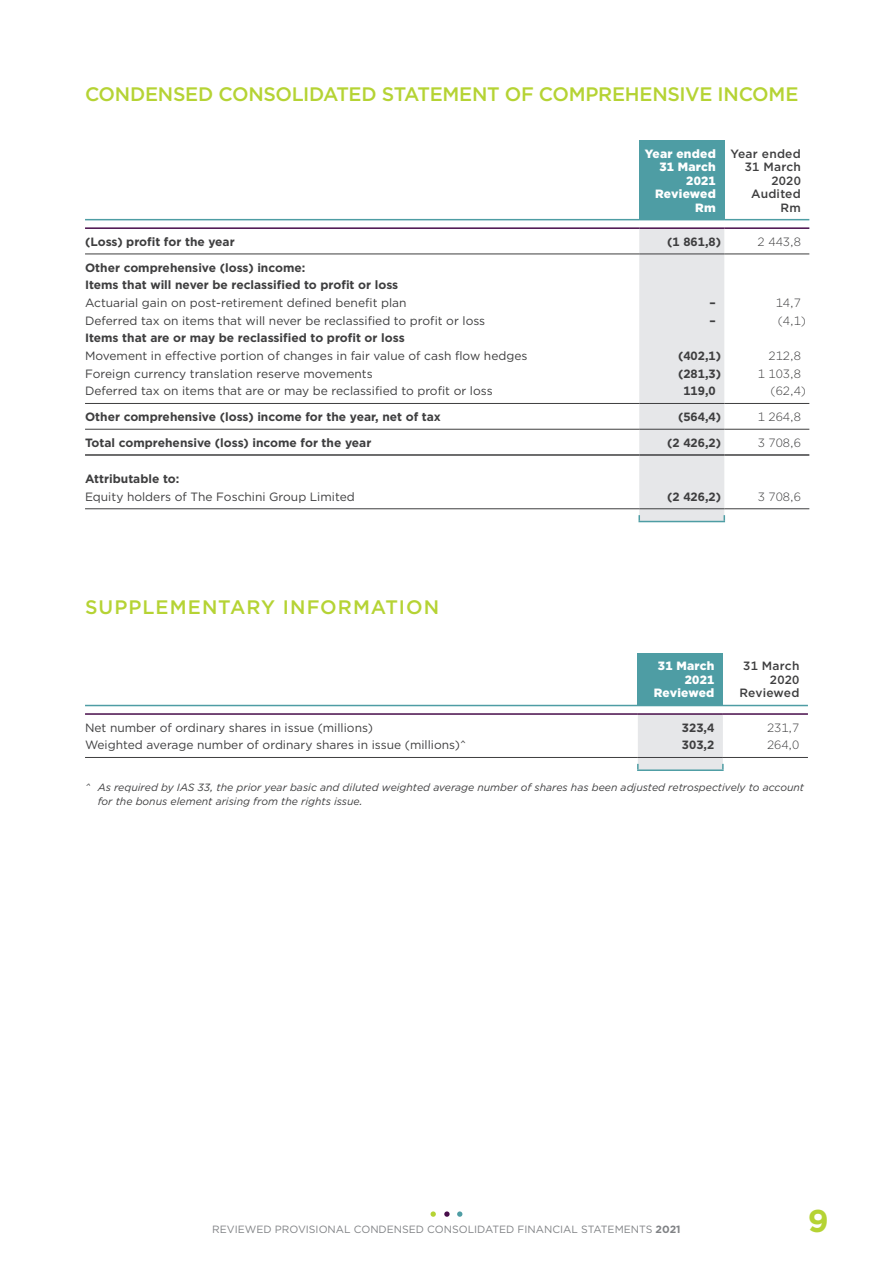
<style>
.page{position:relative;width:893px;height:1263px;background:#fff}
.page>*{position:absolute;margin:0;border:0;box-sizing:border-box;transform-origin:0 0}
.t1{font:700 31.5px "Gotham";color:#b5d334}
.t2{font:500 19.5px "Gotham";letter-spacing:-.015em;color:#b5d334}
.t3{font:500 19.5px "Gotham";letter-spacing:.05em;color:#b5d334}
.t4{font:12px "Gotham";color:#3e3e3f}
.t5{font:700 12px/17.7px "Gotham";color:#3e3e3f}
.t6{font:300 12px "Gotham";color:#3e3e3f}
.t7{font:900 12px/13.5px "Gotham";letter-spacing:.02em;color:#fff;text-align:right}
.t8{font:500 12px/13.5px "Gotham";letter-spacing:.02em;color:#3e3e3f;text-align:right}
.t9{font:italic 10.5px/13.5px "Gotham";color:#3e3e3f}
.t10{font:10.5px "Gotham";color:#808285}
.s1{font-weight:700}
</style>
<div class="page">
<svg style="left:457px;top:1211px;width:5px;height:6px"></svg>
<svg style="left:444px;top:1211px;width:6px;height:6px"></svg>
<svg style="left:431px;top:1211px;width:5px;height:6px"></svg>
<div style="left:639px;top:140px;width:85px;height:80px;background:#4e9da4"></div>
<hr style="left:85px;top:227px;width:554px;height:2px;background:#480d4a">
<hr style="left:639px;top:227px;width:85px;height:2px;background:#480d4a">
<hr style="left:724px;top:227px;width:85px;height:2px;background:#480d4a">
<hr style="left:85px;top:219px;width:554px;height:1px;background:#4e9da4">
<hr style="left:724px;top:219px;width:85px;height:1px;background:#4e9da4">
<hr style="left:85px;top:403px;width:554px;height:1px;background:#3e3e3f">
<hr style="left:724px;top:403px;width:85px;height:1px;background:#3e3e3f">
<hr style="left:85px;top:429px;width:554px;height:1px;background:#3e3e3f">
<hr style="left:724px;top:429px;width:85px;height:1px;background:#3e3e3f">
<hr style="left:85px;top:454px;width:554px;height:2px;background:#3e3e3f">
<hr style="left:724px;top:454px;width:85px;height:2px;background:#3e3e3f">
<hr style="left:85px;top:508px;width:554px;height:1px;background:#3e3e3f">
<hr style="left:724px;top:508px;width:85px;height:1px;background:#3e3e3f">
<hr style="left:85px;top:254px;width:554px;height:1px;background:#3e3e3f">
<hr style="left:724px;top:254px;width:85px;height:1px;background:#3e3e3f">
<svg style="left:638px;top:228px;width:87px;height:293px;background:#e2e3e5"></svg>
<hr style="left:638px;top:521px;width:87px;height:1px;background:#4e9da4">
<div style="left:638px;top:653px;width:85px;height:52px;background:#4e9da4"></div>
<hr style="left:85px;top:757px;width:553px;height:1px;background:#3e3e3f">
<hr style="left:723px;top:757px;width:85px;height:1px;background:#3e3e3f">
<hr style="left:85px;top:713px;width:553px;height:2px;background:#480d4a">
<hr style="left:638px;top:713px;width:85px;height:2px;background:#480d4a">
<hr style="left:723px;top:713px;width:85px;height:2px;background:#480d4a">
<hr style="left:85px;top:705px;width:553px;height:1px;background:#4e9da4">
<hr style="left:638px;top:705px;width:85px;height:1px;background:#4e9da4">
<hr style="left:723px;top:705px;width:85px;height:1px;background:#4e9da4">
<div style="left:637px;top:714px;width:87px;height:55px;background:#e6e7e9"></div>
<hr style="left:637px;top:769px;width:87px;height:2px;background:#4e9da4">
<h2 class="t2" style="left:85px;top:85px;width:715px">CONDENSED CONSOLIDATED STATEMENT OF COMPREHENSIVE INCOME</h2>
<p class="t7" style="left:645px;top:147px;width:72px">Year ended<br>31 March<br>2021<br>Reviewed<br>Rm</p>
<p class="t8" style="left:730px;top:147px;width:72px">Year ended<br>31 March<br>2020<br>Audited<br>Rm</p>
<p class="t5" style="left:85px;top:233px;width:151px">(Loss) profit for the year</p>
<p class="t5" style="left:667px;top:233px;width:55px">(1 861,8)</p>
<p class="t6" style="left:758px;top:236px;width:45px">2 443,8</p>
<p class="t5" style="left:85px;top:259px;width:315px">Other comprehensive (loss) income:<br>Items that will never be reclassified to profit or loss</p>
<p class="t4" style="left:85px;top:297px;width:323px">Actuarial gain on post-retirement defined benefit plan</p>
<p class="t5" style="left:709px;top:294px;width:8px">–</p>
<p class="t6" style="left:776px;top:297px;width:27px">14,7</p>
<p class="t4" style="left:85px;top:315px;width:402px">Deferred tax on items that will never be reclassified to profit or loss</p>
<p class="t5" style="left:709px;top:312px;width:8px">–</p>
<p class="t6" style="left:778px;top:315px;width:30px">(4,1)</p>
<p class="t5" style="left:85px;top:330px;width:321px">Items that are or may be reclassified to profit or loss</p>
<p class="t4" style="left:85px;top:350px;width:444px">Movement in effective portion of changes in fair value of cash flow hedges</p>
<p class="t5" style="left:678px;top:348px;width:45px">(402,1)</p>
<p class="t6" style="left:768px;top:350px;width:34px">212,8</p>
<p class="t4" style="left:85px;top:368px;width:289px">Foreign currency translation reserve movements</p>
<p class="t5" style="left:678px;top:365px;width:45px">(281,3)</p>
<p class="t6" style="left:758px;top:368px;width:45px">1 103,8</p>
<p class="t4" style="left:85px;top:386px;width:409px">Deferred tax on items that are or may be reclassified to profit or loss</p>
<p class="t5" style="left:683px;top:383px;width:34px">119,0</p>
<p class="t6" style="left:770px;top:386px;width:37px">(62,4)</p>
<p class="t5" style="left:85px;top:409px;width:357px">Other comprehensive (loss) income for the year, net of tax</p>
<p class="t5" style="left:678px;top:409px;width:45px">(564,4)</p>
<p class="t6" style="left:758px;top:411px;width:45px">1 264,8</p>
<p class="t5" style="left:85px;top:434px;width:288px">Total comprehensive (loss) income for the year</p>
<p class="t5" style="left:667px;top:434px;width:55px">(2 426,2)</p>
<p class="t6" style="left:758px;top:437px;width:45px">3 708,6</p>
<p class="t5" style="left:85px;top:470px;width:96px">Attributable to:</p>
<p class="t4" style="left:85px;top:491px;width:271px">Equity holders of The Foschini Group Limited</p>
<p class="t5" style="left:667px;top:488px;width:55px">(2 426,2)</p>
<p class="t6" style="left:758px;top:491px;width:45px">3 708,6</p>
<h2 class="t3" style="left:85px;top:598px;width:356px">SUPPLEMENTARY INFORMATION</h2>
<p class="t7" style="left:654px;top:660px;width:62px">31 March<br>2021<br>Reviewed</p>
<p class="t8" style="left:739px;top:660px;width:62px">31 March<br>2020<br>Reviewed</p>
<p class="t4" style="left:85px;top:722px;width:289px">Net number of ordinary shares in issue (millions)</p>
<p class="t5" style="left:682px;top:719px;width:34px">323,4</p>
<p class="t6" style="left:767px;top:722px;width:34px">231,7</p>
<p class="t4" style="left:85px;top:740px;width:383px">Weighted average number of ordinary shares in issue (millions)^</p>
<p class="t5" style="left:682px;top:737px;width:34px">303,2</p>
<p class="t6" style="left:767px;top:740px;width:34px">264,0</p>
<p class="t9" style="left:98px;top:781px;width:708px;text-indent:-13px">^ As required by IAS 33, the prior year basic and diluted weighted average number of shares has been adjusted retrospectively to account for the bonus element arising from the rights issue.</p>
<p class="t10" style="left:212px;top:1225px;width:470px">REVIEWED PROVISIONAL CONDENSED CONSOLIDATED FINANCIAL STATEMENTS <span class="s1">2021</span></p>
<h1 class="t1" style="left:808px;top:1207px;width:22px">9</h1>
</div>
